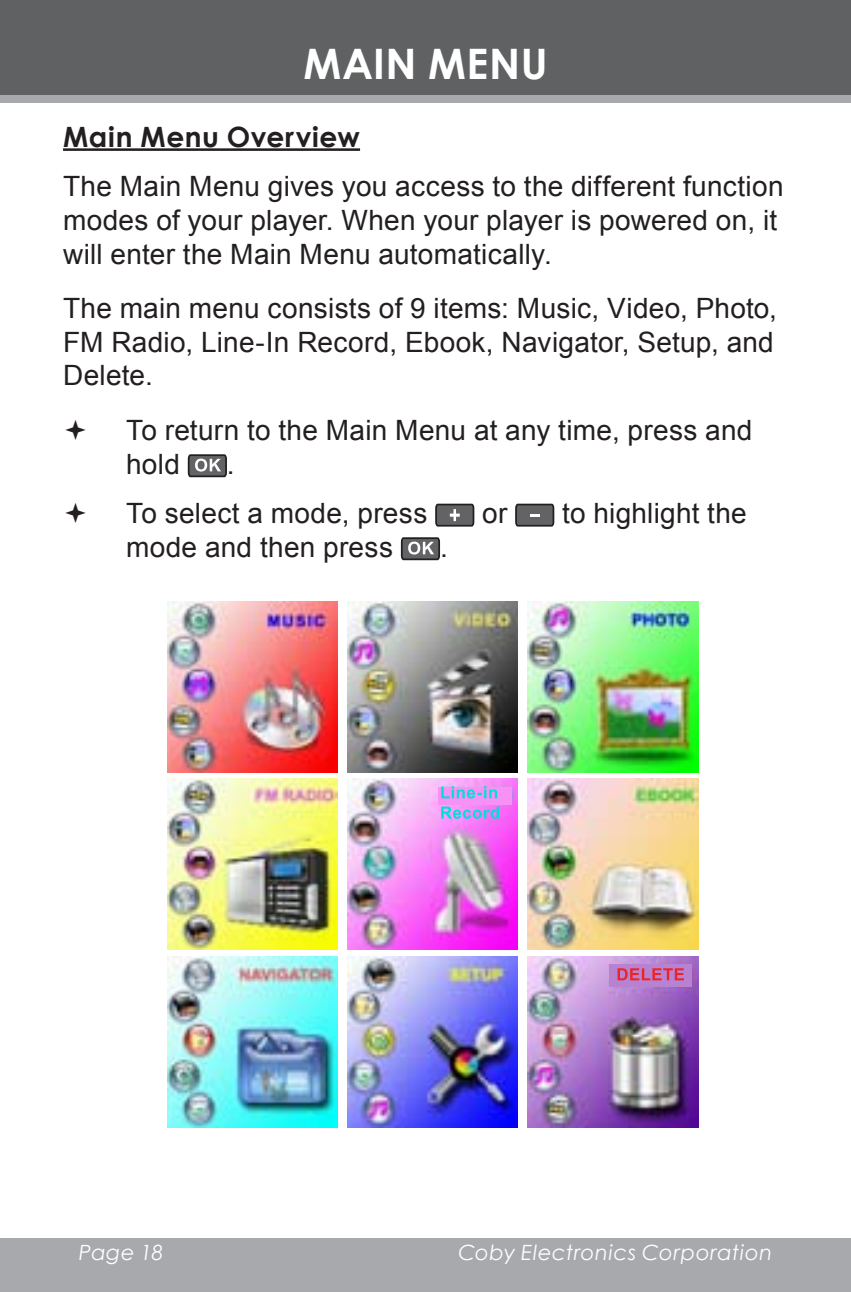
<style>
.page{position:relative;width:851px;height:1292px;background:#fff}
.page>*{position:absolute;margin:0;border:0;box-sizing:border-box;transform-origin:0 0}
.t1{font:700 42px "Century Gothic";letter-spacing:.01em;color:#fff}
.t2{font:28px/33.6px "Arial";letter-spacing:.01em;color:#231f20}
.t3{font:700 28px "Century Gothic";letter-spacing:.025em;color:#231f20}
.t4{font:italic 21px "Century Gothic";letter-spacing:.03em;color:#fff}
</style>
<div class="page">
<div style="left:0;top:1237px;width:850px;height:55px;background:#a8a9ad"></div>
<div style="left:0;top:94px;width:850px;height:9px;background:#a8a9ad"></div>
<div style="left:0;top:0;width:850px;height:94px;background:#5f6162"></div>
<hr style="left:850px;top:1237px;width:1px;height:55px;background:#a8a9ad">
<hr style="left:850px;top:0;width:1px;height:94px;background:#5f6162">
<hr style="left:63px;top:148px;width:297px;height:3px;background:#231f20">
<svg style="left:187px;top:454px;width:40px;height:24px"></svg>
<svg style="left:435px;top:503px;width:40px;height:24px"></svg>
<svg style="left:515px;top:503px;width:40px;height:24px"></svg>
<svg style="left:400px;top:537px;width:41px;height:24px"></svg>
<img style="left:167px;top:602px;width:170px;height:170px">
<img style="left:347px;top:602px;width:171px;height:170px">
<img style="left:528px;top:602px;width:170px;height:170px">
<img style="left:167px;top:779px;width:170px;height:170px">
<img style="left:528px;top:779px;width:170px;height:170px">
<img style="left:167px;top:957px;width:170px;height:170px">
<img style="left:347px;top:957px;width:171px;height:170px">
<img style="left:347px;top:779px;width:171px;height:170px">
<div style="left:438px;top:787px;width:74px;height:18px;background:#f791f5"></div>
<svg style="left:441px;top:786px;width:56px;height:12px"></svg>
<svg style="left:441px;top:806px;width:58px;height:12px"></svg>
<img style="left:528px;top:957px;width:170px;height:170px">
<div style="left:609px;top:964px;width:82px;height:22px;background:#b782d2"></div>
<svg style="left:617px;top:968px;width:67px;height:12px"></svg>
<h1 class="t1" style="left:303px;top:32px;width:246px">MAIN MENU</h1>
<p class="t3" style="left:63px;top:116px;width:298px">Main Menu Overview</p>
<p class="t2" style="left:63px;top:170px;width:722px">The Main Menu gives you access to the different function modes of your player. When your player is powered on, it will enter the Main Menu automatically.</p>
<p class="t2" style="left:63px;top:292px;width:715px;text-align:justify">The main menu consists of 9 items: Music, Video, Photo, FM Radio, Line-In Record, Ebook, Navigator, Setup, and Delete.</p>
<p class="t2" style="left:126px;top:414px;width:628px">To return to the Main Menu at any time, press and hold</p>
<p class="t2" style="left:126px;top:439px;width:303px;line-height:49.4px;text-indent:101px">.<br>To select a mode, press</p>
<p class="t2" style="left:482px;top:497px;width:27px">or</p>
<p class="t2" style="left:562px;top:497px;width:186px">to highlight the</p>
<p class="t2" style="left:126px;top:530px;width:268px">mode and then press</p>
<p class="t2" style="left:440px;top:530px;width:9px">.</p>
<p class="t4" style="left:79px;top:1238px;width:85px">Page 18</p>
<p class="t4" style="left:458px;top:1238px;width:315px">Coby Electronics Corporation</p>
</div>
